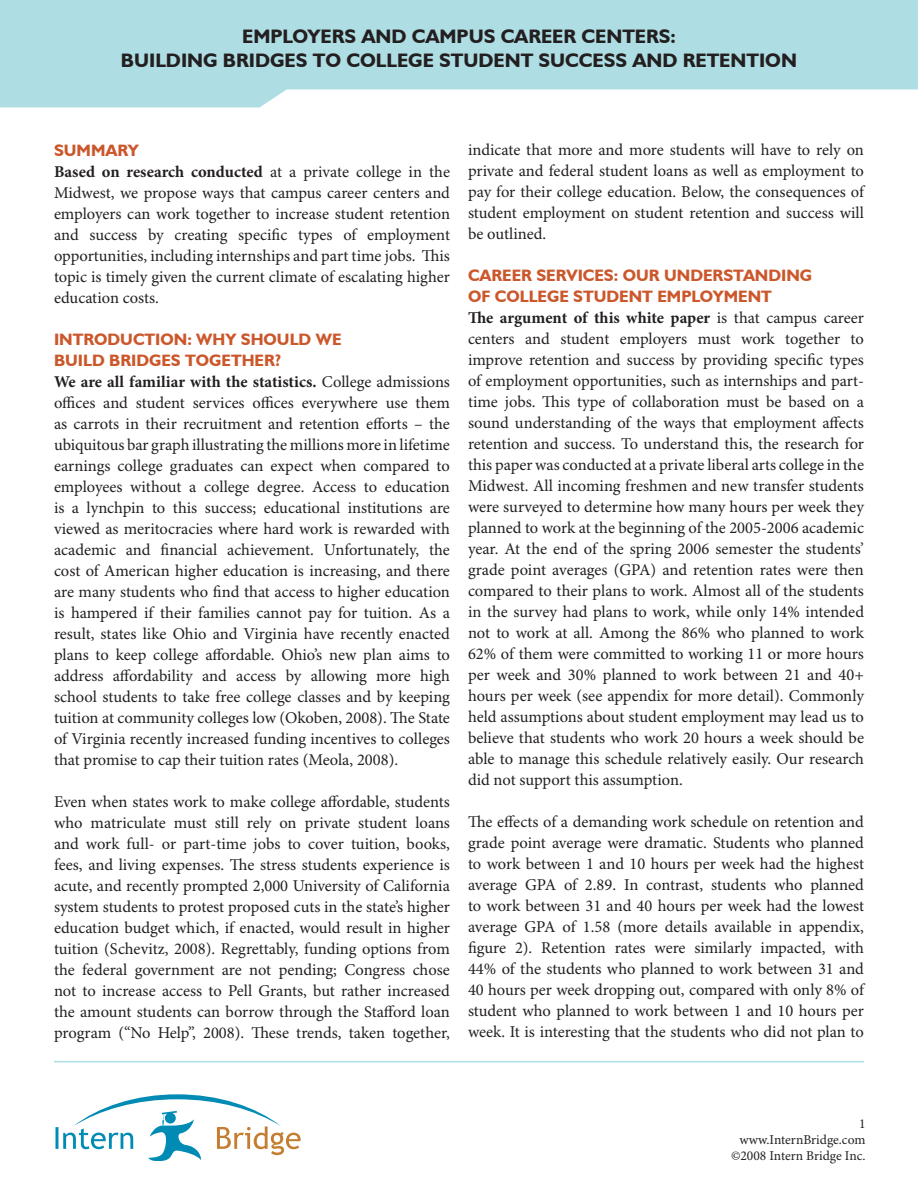
<style>
.page{position:relative;width:918px;height:1188px;background:#fff}
.page>*{position:absolute;margin:0;border:0;box-sizing:border-box;transform-origin:0 0}
.t1{font:700 19.5px/23.4px "Humanist 521 BT";color:#231f20;text-align:center}
.t2{font:16.5px/21px "Minion Pro";color:#231f20;text-align:justify}
.t3{font:700 16.5px/21px "Humanist 521 BT";color:#cb572b}
.t4{font:13.5px/16.2px "Minion Pro";color:#231f20;text-align:right}
.s1{font-weight:700}
</style>
<div class="page">
<svg style="left:0;top:0;width:918px;height:107px;background:#b7e1e7"></svg>
<svg style="left:56px;top:1094px;width:244px;height:67px"></svg>
<hr style="left:54px;top:1061px;width:810px;height:1px;background:#aedee4">
<p class="t1" style="left:121px;top:25px;width:678px">EMPLOYERS AND CAMPUS CAREER CENTERS:<br>BUILDING BRIDGES TO COLLEGE STUDENT SUCCESS AND RETENTION</p>
<p class="t3" style="left:54px;top:139px;width:86px">SUMMARY</p>
<p class="t2" style="left:54px;top:162px;width:398px"><span class="s1">Based on research conducted</span> at a private college in the Midwest, we propose ways that campus career centers and employers can work together to increase student retention and success by creating specific types of employment opportunities, including internships and part time jobs. This topic is timely given the current climate of escalating higher education costs.</p>
<p class="t3" style="left:54px;top:328px;width:289px">INTRODUCTION: WHY SHOULD WE<br>BUILD BRIDGES TOGETHER?</p>
<p class="t2" style="left:54px;top:372px;width:398px"><span class="s1">We are all familiar with the statistics.</span> College admissions offices and student services offices everywhere use them as carrots in their recruitment and retention efforts – the ubiquitous bar graph illustrating the millions more in lifetime earnings college graduates can expect when compared to employees without a college degree. Access to education is a lynchpin to this success; educational institutions are viewed as meritocracies where hard work is rewarded with academic and financial achievement. Unfortunately, the cost of American higher education is increasing, and there are many students who find that access to higher education is hampered if their families cannot pay for tuition. As a result, states like Ohio and Virginia have recently enacted plans to keep college affordable. Ohio’s new plan aims to address affordability and access by allowing more high school students to take free college classes and by keeping tuition at community colleges low (Okoben, 2008). The State of Virginia recently increased funding incentives to colleges that promise to cap their tuition rates (Meola, 2008).</p>
<p class="t2" style="left:54px;top:792px;width:398px">Even when states work to make college affordable, students who matriculate must still rely on private student loans and work full- or part-time jobs to cover tuition, books, fees, and living expenses. The stress students experience is acute, and recently prompted 2,000 University of California system students to protest proposed cuts in the state’s higher education budget which, if enacted, would result in higher tuition (Schevitz, 2008). Regrettably, funding options from the federal government are not pending; Congress chose not to increase access to Pell Grants, but rather increased the amount students can borrow through the Stafford loan program (“No Help”, 2008). These trends, taken together,</p>
<p class="t2" style="left:468px;top:140px;width:398px">indicate that more and more students will have to rely on private and federal student loans as well as employment to pay for their college education. Below, the consequences of student employment on student retention and success will be outlined.</p>
<p class="t3" style="left:468px;top:265px;width:346px">CAREER SERVICES: OUR UNDERSTANDING<br>OF COLLEGE STUDENT EMPLOYMENT</p>
<p class="t2" style="left:468px;top:308px;width:398px"><span class="s1">The argument of this white paper</span> is that campus career centers and student employers must work together to improve retention and success by providing specific types of employment opportunities, such as internships and part&shy;time jobs. This type of collaboration must be based on a sound understanding of the ways that employment affects retention and success. To understand this, the research for this paper was conducted at a private liberal arts college in the Midwest. All incoming freshmen and new transfer students were surveyed to determine how many hours per week they planned to work at the beginning of the 2005-2006 academic year. At the end of the spring 2006 semester the students’ grade point averages (GPA) and retention rates were then compared to their plans to work. Almost all of the students in the survey had plans to work, while only 14% intended not to work at all. Among the 86% who planned to work 62% of them were committed to working 11 or more hours per week and 30% planned to work between 21 and 40+ hours per week (see appendix for more detail). Commonly held assumptions about student employment may lead us to believe that students who work 20 hours a week should be able to manage this schedule relatively easily. Our research did not support this assumption.</p>
<p class="t2" style="left:468px;top:812px;width:398px">The effects of a demanding work schedule on retention and grade point average were dramatic. Students who planned to work between 1 and 10 hours per week had the highest average GPA of 2.89. In contrast, students who planned to work between 31 and 40 hours per week had the lowest average GPA of 1.58 (more details available in appendix, figure 2). Retention rates were similarly impacted, with 44% of the students who planned to work between 31 and 40 hours per week dropping out, compared with only 8% of student who planned to work between 1 and 10 hours per week. It is interesting that the students who did not plan to</p>
<p class="t4" style="left:731px;top:1116px;width:136px">1 www.InternBridge.com ©2008 Intern Bridge Inc.</p>
</div>
